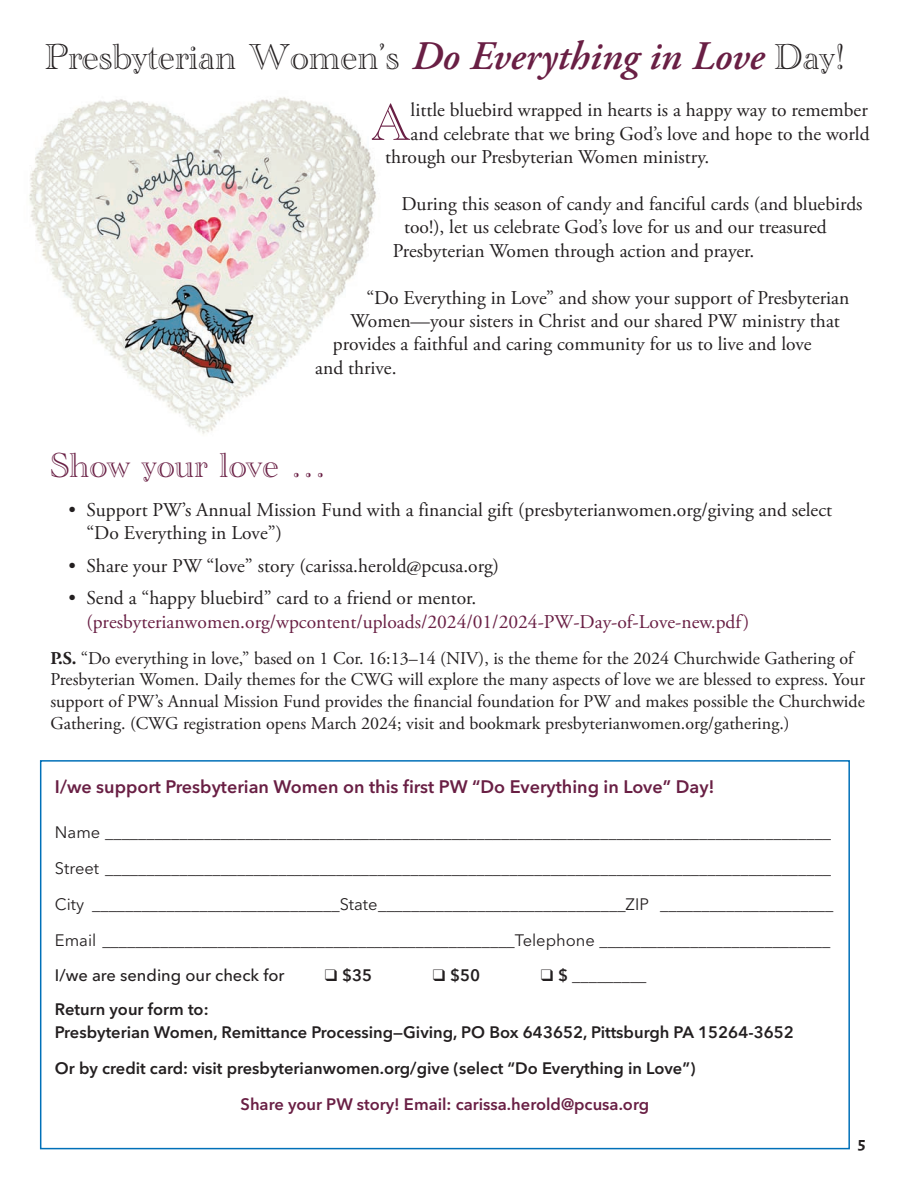
<style>
.page{position:relative;width:918px;height:1188px;background:#fff}
.page>*{position:absolute;margin:0;border:0;box-sizing:border-box;transform-origin:0 0}
.t1{font:53.7px "Academy Engraved Let Plain";color:#691f44}
.t2{font:37.5px "Academy Engraved Let Plain";color:#231f20}
.t3{font:36px "Academy Engraved Let Plain";color:#691f44}
.t4{font:19.5px/23.2px "Adobe Garamond Pro";color:#231f20}
.t5{font:19.5px "Adobe Garamond Pro";color:#691f44}
.t6{font:18px/21.8px "Adobe Garamond Pro";color:#231f20}
.t7{font:600 18px "Avenir Next";color:#691f44}
.t8{font:700 18px "Alegreya Sans";color:#231f20}
.t9{font:16.5px/36px "Avenir Next";color:#231f20}
.t10{font:600 16.5px/22.5px "Avenir Next";color:#231f20}
.t11{font:600 16.5px "Avenir Next";color:#691f44}
.t12{font:500 16.5px "Avenir Next";color:#231f20}
.s1{font-family:"Adobe Garamond Pro";font-weight:600;font-style:italic;font-size:40.5px;color:#691f44}
.s2{font-weight:700}
.s3{font-weight:600}
</style>
<div class="page">
<div style="left:40px;top:760px;width:810px;height:389px;border:2px solid #0070b8"></div>
<img style="left:29px;top:97px;width:347px;height:337px">
<h2 class="t2" style="left:45px;top:34px;width:802px">Presbyterian Women’s <span class="s1">Do Everything in Love</span> Day!</h2>
<h1 class="t1" style="left:370px;top:90px;width:42px">A</h1>
<p class="t4" style="left:411px;top:100px;width:459px">little bluebird wrapped in hearts is a happy way to remember</p>
<p class="t4" style="left:411px;top:124px;width:461px">and celebrate that we bring God’s love and hope to the world</p>
<p class="t4" style="left:385px;top:147px;width:326px">through our Presbyterian Women ministry.</p>
<p class="t4" style="left:402px;top:194px;width:463px">During this season of candy and fanciful cards (and bluebirds</p>
<p class="t4" style="left:404px;top:217px;width:424px">too!), let us celebrate God’s love for us and our treasured</p>
<p class="t4" style="left:393px;top:241px;width:363px">Presbyterian Women through action and prayer.</p>
<p class="t4" style="left:366px;top:287px;width:485px">“Do Everything in Love” and show your support of Presbyterian</p>
<p class="t4" style="left:351px;top:311px;width:491px">Women—your sisters in Christ and our shared PW ministry that</p>
<p class="t4" style="left:333px;top:334px;width:480px">provides a faithful and caring community for us to live and love</p>
<p class="t4" style="left:315px;top:358px;width:83px">and thrive.</p>
<h3 class="t3" style="left:50px;top:443px;width:278px">Show your love …</h3>
<p class="t4" style="left:86px;top:500px;width:747px;text-indent:-18px">• Support PW’s Annual Mission Fund with a financial gift (presbyterianwomen.org/giving and select “Do Everything in Love”)</p>
<p class="t4" style="left:68px;top:556px;width:432px">• Share your PW “love” story (carissa.herold@pcusa.org)</p>
<p class="t4" style="left:68px;top:588px;width:409px">• Send a “happy bluebird” card to a friend or mentor.</p>
<p class="t5" style="left:86px;top:614px;width:665px">(presbyterianwomen.org/wpcontent/uploads/2024/01/2024-PW-Day-of-Love-new.pdf)</p>
<p class="t6" style="left:50px;top:648px;width:816px"><span class="s2">P.S.</span> “Do everything in love,” based on 1 Cor. 16:13–14 (NIV), is the theme for the 2024 Churchwide Gathering of Presbyterian Women. Daily themes for the CWG will explore the many aspects of love we are blessed to express. Your support of PW’s Annual Mission Fund provides the financial foundation for PW and makes possible the Churchwide Gathering. (CWG registration opens March 2024; visit and bookmark presbyterianwomen.org/gathering.)</p>
<p class="t7" style="left:55px;top:780px;width:661px">I/we support Presbyterian Women on this first PW “Do Everything in Love” Day!</p>
<p class="t9" style="left:55px;top:814px;width:780px">Name ________________________________________________________________________________________ Street ________________________________________________________________________________________ City ______________________________State______________________________ZIP _____________________ Email __________________________________________________Telephone ____________________________</p>
<p class="t12" style="left:55px;top:968px;width:231px">I/we are sending our check for</p>
<p class="t10" style="left:325px;top:965px;width:49px">❑ $35</p>
<p class="t10" style="left:433px;top:965px;width:49px">❑ $50</p>
<p class="t9" style="left:541px;top:957px;width:107px">❑ <span class="s3">$</span> _________</p>
<p class="t10" style="left:55px;top:1000px;width:741px">Return your form to:<br>Presbyterian Women, Remittance Processing—Giving, PO Box 643652, Pittsburgh PA 15264-3652</p>
<p class="t10" style="left:55px;top:1058px;width:642px">Or by credit card: visit presbyterianwomen.org/give (select “Do Everything in Love”)</p>
<p class="t11" style="left:241px;top:1097px;width:410px">Share your PW story! Email: carissa.herold@pcusa.org</p>
<p class="t8" style="left:858px;top:1132px;width:9px">5</p>
</div>
